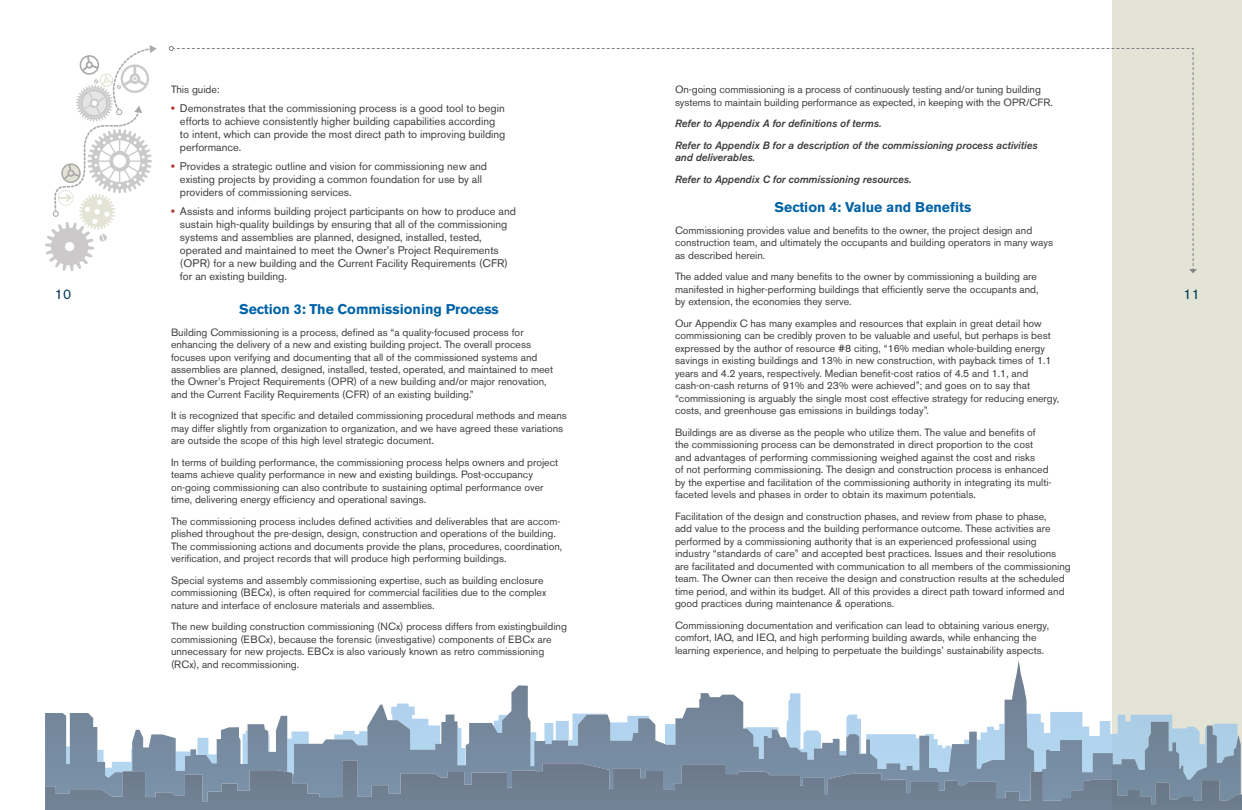
<style>
.page{position:relative;width:1242px;height:810px;background:#fff}
.page>*{position:absolute;margin:0;border:0;box-sizing:border-box;transform-origin:0 0}
.t1{font:700 14px "Akzidenz Grotesk BE";color:#0163a7}
.t2{font:14px "Akzidenz Grotesk BE";color:#013954}
.t3{font:11px/13px "Akzidenz Grotesk BE";color:#3e3e3f}
.t4{font:10.5px/12.5px "Akzidenz Grotesk BE";color:#3e3e3f}
.t5{font:italic 500 10.5px/12.5px "Akzidenz Grotesk BE";color:#3e3e3f}
.s1{font-family:"Akzidenz Grotesk BE Super";color:#b83f38}
</style>
<div class="page">
<div style="left:1112px;top:0;width:130px;height:810px;background:#e3e3d6"></div>
<svg style="left:45px;top:45px;width:112px;height:226px"></svg>
<svg style="left:1151px;top:714px;width:87px;height:47px"></svg>
<svg style="left:45px;top:660px;width:1106px;height:101px"></svg>
<svg style="left:45px;top:761px;width:1197px;height:49px;background:#75879c"></svg>
<svg style="left:169px;top:46px;width:1028px;height:227px"></svg>
<p class="t4" style="left:675px;top:83px;width:379px">On-going commissioning is a process of continuously testing and/or tuning building systems to maintain building performance as expected, in keeping with the OPR/CFR.</p>
<h2 class="t5" style="left:675px;top:117px;width:208px">Refer to Appendix A for definitions of terms.</h2>
<h2 class="t5" style="left:675px;top:139px;width:364px">Refer to Appendix B for a description of the commissioning process activities and deliverables.</h2>
<h2 class="t5" style="left:675px;top:173px;width:238px">Refer to Appendix C for commissioning resources.</h2>
<h1 class="t1" style="left:775px;top:199px;width:198px">Section 4: Value and Benefits</h1>
<p class="t4" style="left:675px;top:224px;width:380px">Commissioning provides value and benefits to the owner, the project design and construction team, and ultimately the occupants and building operators in many ways as described herein.</p>
<p class="t4" style="left:675px;top:270px;width:365px">The added value and many benefits to the owner by commissioning a building are manifested in higher-performing buildings that efficiently serve the occupants and, by extension, the economies they serve.</p>
<p class="t4" style="left:675px;top:317px;width:386px">Our Appendix C has many examples and resources that explain in great detail how commissioning can be credibly proven to be valuable and useful, but perhaps is best expressed by the author of resource #8 citing, “16% median whole-building energy savings in existing buildings and 13% in new construction, with payback times of 1.1 years and 4.2 years, respectively. Median benefit-cost ratios of 4.5 and 1.1, and cash-on-cash returns of 91% and 23% were achieved”; and goes on to say that “commissioning is arguably the single most cost effective strategy for reducing energy, costs, and greenhouse gas emissions in buildings today”.</p>
<p class="t4" style="left:675px;top:426px;width:378px">Buildings are as diverse as the people who utilize them. The value and benefits of the commissioning process can be demonstrated in direct proportion to the cost and advantages of performing commissioning weighed against the cost and risks<br>of not performing commissioning. The design and construction process is enhanced by the expertise and facilitation of the commissioning authority in integrating its multi&shy;faceted levels and phases in order to obtain its maximum potentials.</p>
<p class="t4" style="left:675px;top:510px;width:397px">Facilitation of the design and construction phases, and review from phase to phase,<br>add value to the process and the building performance outcome. These activities are performed by a commissioning authority that is an experienced professional using industry “standards of care” and accepted best practices. Issues and their resolutions are facilitated and documented with communication to all members of the commissioning team. The Owner can then receive the design and construction results at the scheduled time period, and within its budget. All of this provides a direct path toward informed and good practices during maintenance &amp; operations.</p>
<p class="t4" style="left:675px;top:619px;width:376px">Commissioning documentation and verification can lead to obtaining various energy, comfort, IAQ, and IEQ, and high performing building awards, while enhancing the learning experience, and helping to perpetuate the buildings’ sustainability aspects.</p>
<p class="t4" style="left:171px;top:83px;width:50px">This guide:</p>
<p class="t3" style="left:180px;top:102px;width:327px;text-indent:-9px"><span class="s1">•</span> Demonstrates that the commissioning process is a good tool to begin efforts to achieve consistently higher building capabilities according to intent, which can provide the most direct path to improving building performance.</p>
<p class="t3" style="left:180px;top:160px;width:309px;text-indent:-9px"><span class="s1">•</span> Provides a strategic outline and vision for commissioning new and existing projects by providing a common foundation for use by all providers of commissioning services.</p>
<p class="t3" style="left:180px;top:205px;width:337px;text-indent:-9px"><span class="s1">•</span> Assists and informs building project participants on how to produce and sustain high-quality buildings by ensuring that all of the commissioning systems and assemblies are planned, designed, installed, tested, operated and maintained to meet the Owner’s Project Requirements (OPR) for a new building and the Current Facility Requirements (CFR) for an existing building.</p>
<h1 class="t1" style="left:239px;top:301px;width:261px">Section 3: The Commissioning Process</h1>
<p class="t4" style="left:171px;top:326px;width:384px">Building Commissioning is a process, defined as “a quality-focused process for enhancing the delivery of a new and existing building project. The overall process focuses upon verifying and documenting that all of the commissioned systems and assemblies are planned, designed, installed, tested, operated, and maintained to meet the Owner’s Project Requirements (OPR) of a new building and/or major renovation, and the Current Facility Requirements (CFR) of an existing building.”</p>
<p class="t4" style="left:171px;top:410px;width:397px">It is recognized that specific and detailed commissioning procedural methods and means may differ slightly from organization to organization, and we have agreed these variations are outside the scope of this high level strategic document.</p>
<p class="t4" style="left:171px;top:456px;width:389px">In terms of building performance, the commissioning process helps owners and project teams achieve quality performance in new and existing buildings. Post-occupancy on-going commissioning can also contribute to sustaining optimal performance over time, delivering energy efficiency and operational savings.</p>
<p class="t4" style="left:171px;top:515px;width:393px">The commissioning process includes defined activities and deliverables that are accom&shy;plished throughout the pre-design, design, construction and operations of the building.<br>The commissioning actions and documents provide the plans, procedures, coordination, verification, and project records that will produce high performing buildings.</p>
<p class="t4" style="left:171px;top:574px;width:377px">Special systems and assembly commissioning expertise, such as building enclosure commissioning (BECx), is often required for commercial facilities due to the complex nature and interface of enclosure materials and assemblies.</p>
<p class="t4" style="left:171px;top:621px;width:397px">The new building construction commissioning (NCx) process differs from existingbuilding commissioning (EBCx), because the forensic (investigative) components of EBCx are unnecessary for new projects. EBCx is also variously known as retro commissioning (RCx), and recommissioning.</p>
<h1 class="t2" style="left:55px;top:286px;width:18px">10</h1>
<h1 class="t2" style="left:1184px;top:286px;width:18px">11</h1>
</div>
